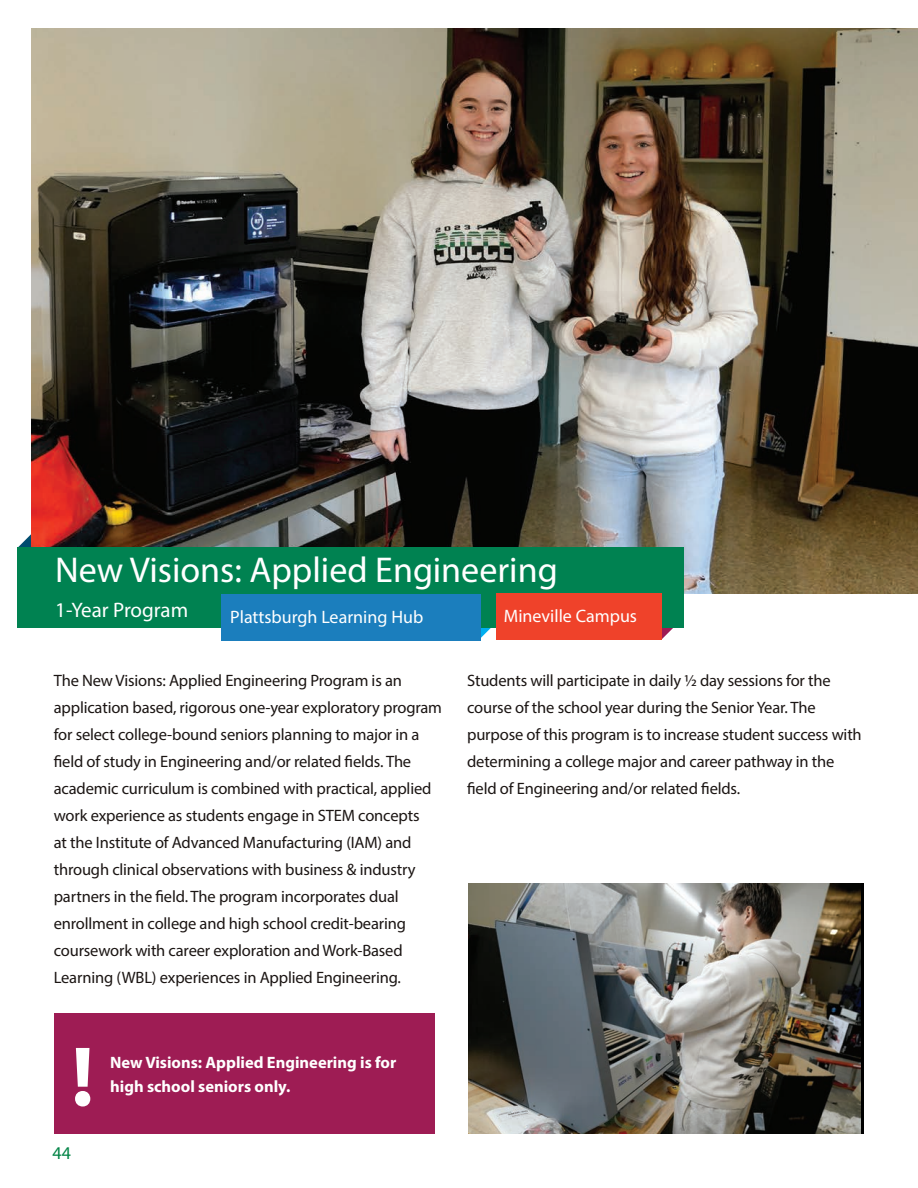
<style>
.page{position:relative;width:918px;height:1188px;background:#fff}
.page>*{position:absolute;margin:0;border:0;box-sizing:border-box;transform-origin:0 0}
.t1{font:700 85.5px "Myriad Pro";color:#fff}
.t2{font:36px "Myriad Pro";color:#fff}
.t3{font:21px "Myriad Pro";letter-spacing:-.005em;color:#fff}
.t4{font:18px "Myriad Pro";color:#fff}
.t5{font:18px "Myriad Pro";color:#008345}
.t6{font:16.5px/27px "Myriad Pro";letter-spacing:-.01em;color:#1b1513}
.t7{font:700 16.5px/24px "Myriad Pro";color:#fff}
</style>
<div class="page">
<svg style="left:662px;top:628px;width:11px;height:11px"></svg>
<svg style="left:480px;top:628px;width:11px;height:11px"></svg>
<svg style="left:18px;top:534px;width:13px;height:14px"></svg>
<img style="left:31px;top:28px;width:887px;height:565px">
<div style="left:18px;top:548px;width:666px;height:80px;background:#008251"></div>
<img style="left:468px;top:883px;width:392px;height:251px">
<div style="left:496px;top:593px;width:166px;height:46px;background:#ef422a"></div>
<div style="left:221px;top:594px;width:259px;height:46px;background:#1b7ebd"></div>
<div style="left:54px;top:1013px;width:381px;height:121px;background:#9e1c54"></div>
<h2 class="t2" style="left:55px;top:547px;width:504px">New Visions: Applied Engineering</h2>
<p class="t3" style="left:55px;top:597px;width:134px">1-Year Program</p>
<p class="t4" style="left:230px;top:606px;width:195px">Plattsburgh Learning Hub</p>
<p class="t4" style="left:504px;top:605px;width:135px">Mineville Campus</p>
<p class="t6" style="left:54px;top:666px;width:390px">The New Visions: Applied Engineering Program is an application based, rigorous one-year exploratory program for select college-bound seniors planning to major in a field of study in Engineering and/or related fields. The academic curriculum is combined with practical, applied work experience as students engage in STEM concepts<br>at the Institute of Advanced Manufacturing (IAM) and through clinical observations with business &amp; industry partners in the field. The program incorporates dual enrollment in college and high school credit-bearing coursework with career exploration and Work-Based Learning (WBL) experiences in Applied Engineering.</p>
<p class="t6" style="left:467px;top:666px;width:396px">Students will participate in daily ½ day sessions for the course of the school year during the Senior Year. The purpose of this program is to increase student success with determining a college major and career pathway in the field of Engineering and/or related fields.</p>
<h1 class="t1" style="left:71px;top:1021px;width:24px">!</h1>
<p class="t5" style="left:52px;top:1142px;width:20px">44</p>
<p class="t7" style="left:110px;top:1050px;width:288px">New Visions: Applied Engineering is for high school seniors only.</p>
</div>
